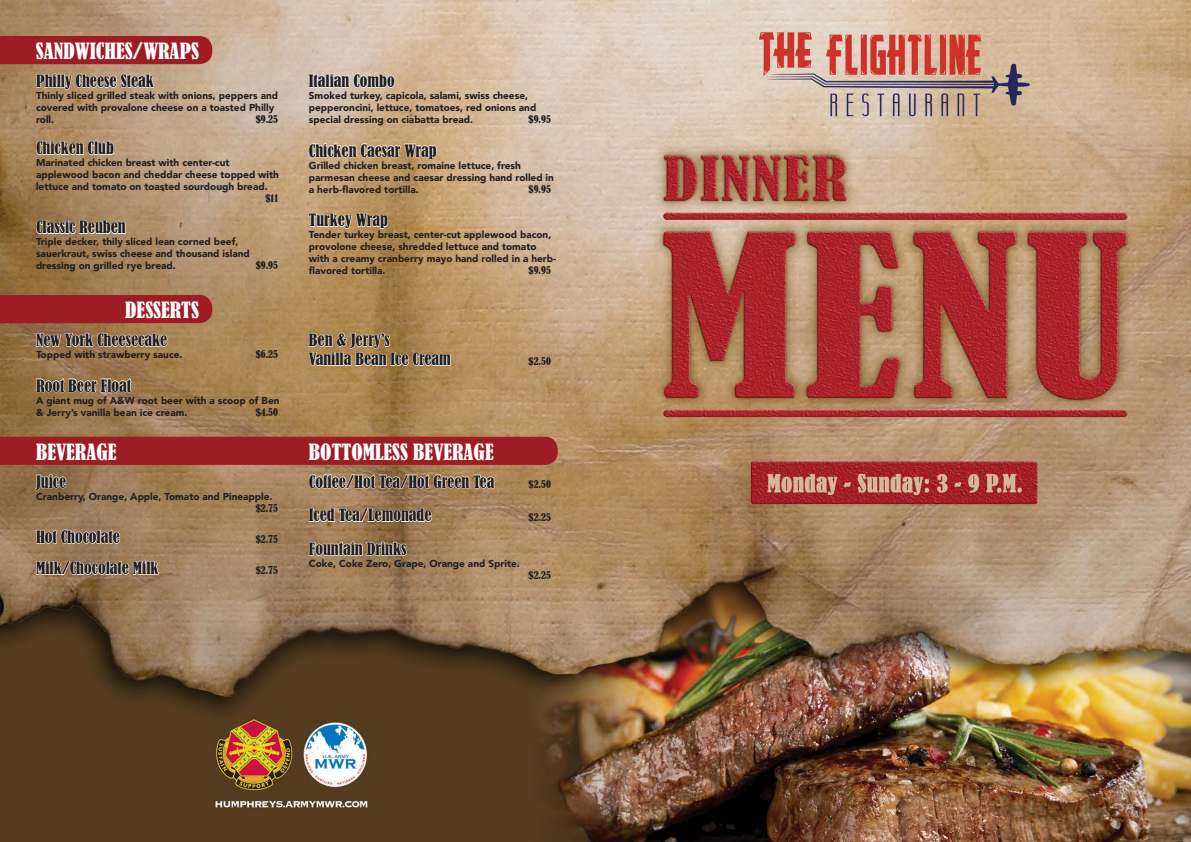
<style>
.page{position:relative;width:1191px;height:842px;background:#fff}
.page>*{position:absolute;margin:0;border:0;box-sizing:border-box;transform-origin:0 0}
.t1{font:condensed 21px "Bernard";color:#fff}
.t2{font:condensed 16px "Bernard";color:#231f20}
.t3{font:900 10px/12px "Avenir LT Std";color:#231f20}
.t4{font:condensed 10px "Bernard";color:#231f20}
.s1{font-family:"Bernard";font-weight:400;font-stretch:condensed}
</style>
<div class="page">
<img style="left:0;top:0;width:1191px;height:842px">
<svg style="left:308px;top:325px;width:143px;height:59px;background:#b7976b"></svg>
<svg style="left:35px;top:114px;width:80px;height:59px;background:#b79976"></svg>
<svg style="left:35px;top:193px;width:91px;height:59px;background:#aa8d6a"></svg>
<svg style="left:308px;top:47px;width:87px;height:58px;background:#d9c7b6"></svg>
<svg style="left:308px;top:117px;width:129px;height:58px;background:#ccaf8b"></svg>
<svg style="left:308px;top:204px;width:80px;height:50px;background:#c1a074"></svg>
<svg style="left:0;top:36px;width:212px;height:69px;background:#b06b5c"></svg>
<svg style="left:0;top:295px;width:212px;height:98px;background:#a3674c"></svg>
<svg style="left:0;top:437px;width:558px;height:156px;background:#a57458"></svg>
<p class="t1" style="left:36px;top:39px;width:164px">SANDWICHES/WRAPS</p>
<p class="t2" style="left:36px;top:72px;width:119px">Philly Cheese Steak</p>
<p class="t3" style="left:36px;top:90px;width:244px">Thinly sliced grilled steak with onions, peppers and covered with provalone cheese on a toasted Philly roll.</p>
<p class="t4" style="left:256px;top:113px;width:24px">$9.25</p>
<p class="t2" style="left:36px;top:139px;width:79px">Chicken Club</p>
<p class="t3" style="left:36px;top:157px;width:244px">Marinated chicken breast with center-cut applewood bacon and cheddar cheese topped with lettuce and tomato on toasted sourdough bread.</p>
<p class="t4" style="left:265px;top:193px;width:14px">$11</p>
<p class="t2" style="left:36px;top:218px;width:91px">Classic Reuben</p>
<p class="t3" style="left:36px;top:236px;width:215px">Triple decker, thily sliced lean corned beef, sauerkraut, swiss cheese and thousand island dressing on grilled rye bread.</p>
<p class="t4" style="left:256px;top:260px;width:24px">$9.95</p>
<p class="t1" style="left:125px;top:298px;width:75px">DESSERTS</p>
<p class="t2" style="left:36px;top:331px;width:133px">New York Cheesecake</p>
<p class="t3" style="left:36px;top:349px;width:148px">Topped with strawberry sauce.</p>
<p class="t4" style="left:256px;top:348px;width:24px">$6.25</p>
<p class="t2" style="left:36px;top:376px;width:97px">Root Beer Float</p>
<p class="t3" style="left:36px;top:394px;width:245px">A giant mug of A&amp;W root beer with a scoop of Ben &amp; Jerry’s vanilla bean ice cream.</p>
<p class="t4" style="left:256px;top:406px;width:24px">$4.50</p>
<p class="t2" style="left:309px;top:72px;width:87px">Italian Combo</p>
<p class="t3" style="left:309px;top:90px;width:229px">Smoked turkey, capicola, salami, swiss cheese, pepperoncini, lettuce, tomatoes, red onions and special dressing on ciabatta bread.</p>
<p class="t4" style="left:528px;top:113px;width:24px">$9.95</p>
<p class="t2" style="left:309px;top:141px;width:129px">Chicken Caesar Wrap</p>
<p class="t3" style="left:309px;top:159px;width:247px">Grilled chicken breast, romaine lettuce, fresh parmesan cheese and caesar dressing hand rolled in a herb-flavored tortilla.</p>
<p class="t4" style="left:528px;top:183px;width:24px">$9.95</p>
<p class="t2" style="left:309px;top:211px;width:80px">Turkey Wrap</p>
<p class="t3" style="left:309px;top:229px;width:249px">Tender turkey breast, center-cut applewood bacon, provolone cheese, shredded lettuce and tomato with a creamy cranberry mayo hand rolled in a herb&shy;flavored tortilla.</p>
<p class="t4" style="left:528px;top:265px;width:24px">$9.95</p>
<p class="t2" style="left:309px;top:331px;width:82px">Ben &amp; Jerry’s</p>
<p class="t2" style="left:309px;top:350px;width:143px">Vanilla Bean Ice Cream</p>
<p class="t4" style="left:528px;top:356px;width:24px">$2.50</p>
<p class="t1" style="left:36px;top:439px;width:82px">BEVERAGE</p>
<p class="t1" style="left:309px;top:439px;width:186px">BOTTOMLESS BEVERAGE</p>
<p class="t2" style="left:36px;top:472px;width:32px">Juice</p>
<p class="t3" style="left:256px;top:490px;width:24px;text-indent:-220px">Cranberry, Orange, Apple, Tomato and Pineapple. <span class="s1">$2.75</span></p>
<p class="t2" style="left:36px;top:528px;width:85px">Hot Chocolate</p>
<p class="t4" style="left:256px;top:533px;width:24px">$2.75</p>
<p class="t2" style="left:36px;top:559px;width:124px">Milk/Chocolate Milk</p>
<p class="t4" style="left:256px;top:564px;width:24px">$2.75</p>
<p class="t2" style="left:309px;top:472px;width:187px">Coffee/Hot Tea/Hot Green Tea</p>
<p class="t4" style="left:528px;top:478px;width:24px">$2.50</p>
<p class="t2" style="left:309px;top:506px;width:124px">Iced Tea/Lemonade</p>
<p class="t4" style="left:528px;top:512px;width:24px">$2.25</p>
<p class="t2" style="left:309px;top:540px;width:99px">Fountain Drinks</p>
<p class="t3" style="left:309px;top:557px;width:212px">Coke, Coke Zero, Grape, Orange and Sprite.</p>
<p class="t4" style="left:528px;top:569px;width:24px">$2.25</p>
</div>
